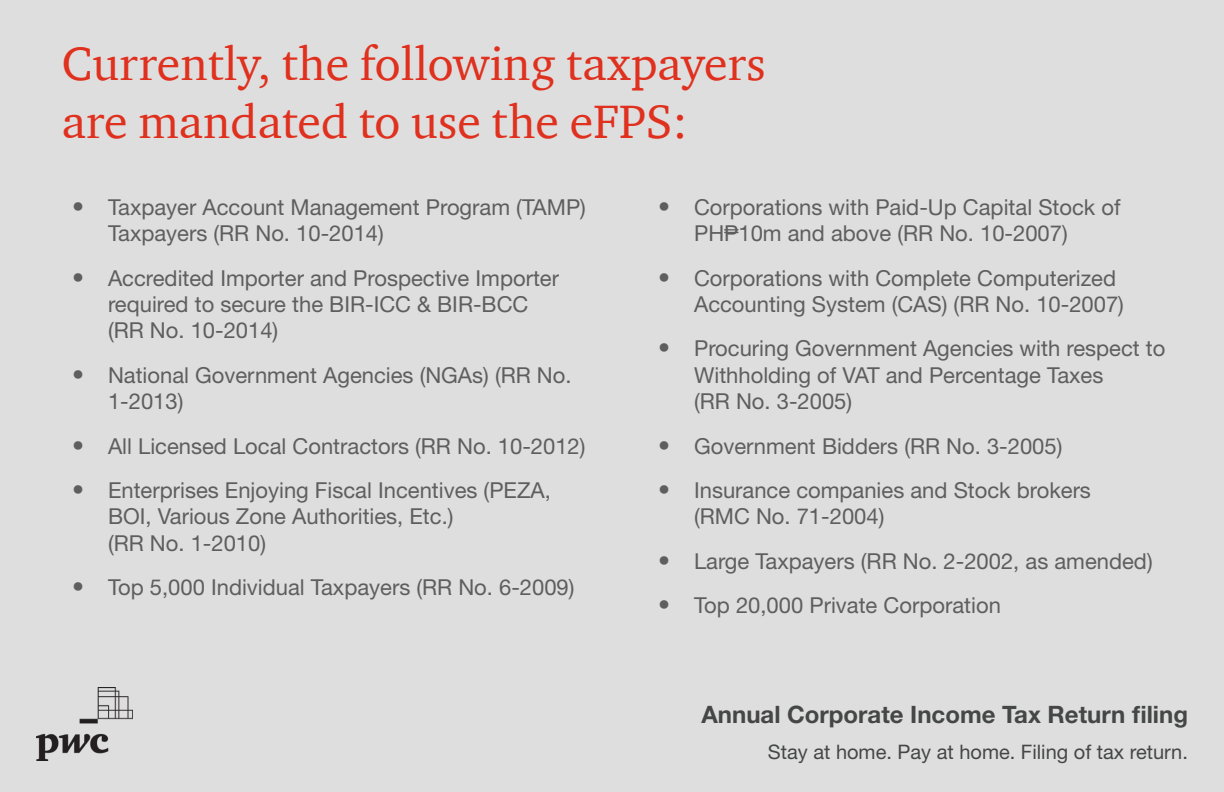
<style>
.page{position:relative;width:1224px;height:792px;background:#dedede}
.page>*{position:absolute;margin:0;border:0;box-sizing:border-box;transform-origin:0 0}
.t1{font:48px/57.6px "ITC Charter Com";color:#e0301e}
.t2{font:700 24px "Helvetica Neue";color:#454646}
.t3{font:22px/26.4px "Helvetica Neue";color:#5e5e5e}
.t4{font:20px "Helvetica Neue";color:#454646}
.s1{font-size:24px}
</style>
<div class="page">
<img style="left:36px;top:687px;width:97px;height:74px">
<svg style="left:724px;top:229px;width:14px;height:4px"></svg>
<h1 class="t1" style="left:62px;top:34px;width:705px">Currently, the following taxpayers are mandated to use the eFPS:</h1>
<p class="t3" style="left:108px;top:193px;width:479px;text-indent:-36px"><span class="s1">•</span> Taxpayer Account Management Program (TAMP)<br>Taxpayers (RR No. 10-2014)</p>
<p class="t3" style="left:108px;top:264px;width:453px;text-indent:-36px"><span class="s1">•</span> Accredited Importer and Prospective Importer required to secure the BIR-ICC &amp; BIR-BCC (RR No. 10-2014)</p>
<p class="t3" style="left:108px;top:361px;width:465px;text-indent:-36px"><span class="s1">•</span> National Government Agencies (NGAs) (RR No.<br>1-2013)</p>
<p class="t3" style="left:72px;top:432px;width:515px"><span class="s1">•</span> All Licensed Local Contractors (RR No. 10-2012)</p>
<p class="t3" style="left:108px;top:477px;width:444px;text-indent:-36px"><span class="s1">•</span> Enterprises Enjoying Fiscal Incentives (PEZA,<br>BOI, Various Zone Authorities, Etc.)<br>(RR No. 1-2010)</p>
<p class="t3" style="left:72px;top:574px;width:504px"><span class="s1">•</span> Top 5,000 Individual Taxpayers (RR No. 6-2009)</p>
<p class="t3" style="left:694px;top:193px;width:428px;text-indent:-36px"><span class="s1">•</span> Corporations with Paid-Up Capital Stock of<br>PHP10m and above (RR No. 10-2007)</p>
<p class="t3" style="left:694px;top:264px;width:431px;text-indent:-36px"><span class="s1">•</span> Corporations with Complete Computerized<br>Accounting System (CAS) (RR No. 10-2007)</p>
<p class="t3" style="left:694px;top:335px;width:473px;text-indent:-36px"><span class="s1">•</span> Procuring Government Agencies with respect to<br>Withholding of VAT and Percentage Taxes<br>(RR No. 3-2005)</p>
<p class="t3" style="left:658px;top:432px;width:406px"><span class="s1">•</span> Government Bidders (RR No. 3-2005)</p>
<p class="t3" style="left:694px;top:477px;width:398px;text-indent:-36px"><span class="s1">•</span> Insurance companies and Stock brokers (RMC No. 71-2004)</p>
<p class="t3" style="left:658px;top:547px;width:496px"><span class="s1">•</span> Large Taxpayers (RR No. 2-2002, as amended)</p>
<p class="t3" style="left:658px;top:592px;width:344px"><span class="s1">•</span> Top 20,000 Private Corporation</p>
<p class="t2" style="left:701px;top:699px;width:488px">Annual Corporate Income Tax Return filing</p>
<p class="t4" style="left:768px;top:740px;width:422px">Stay at home. Pay at home. Filing of tax return.</p>
</div>
